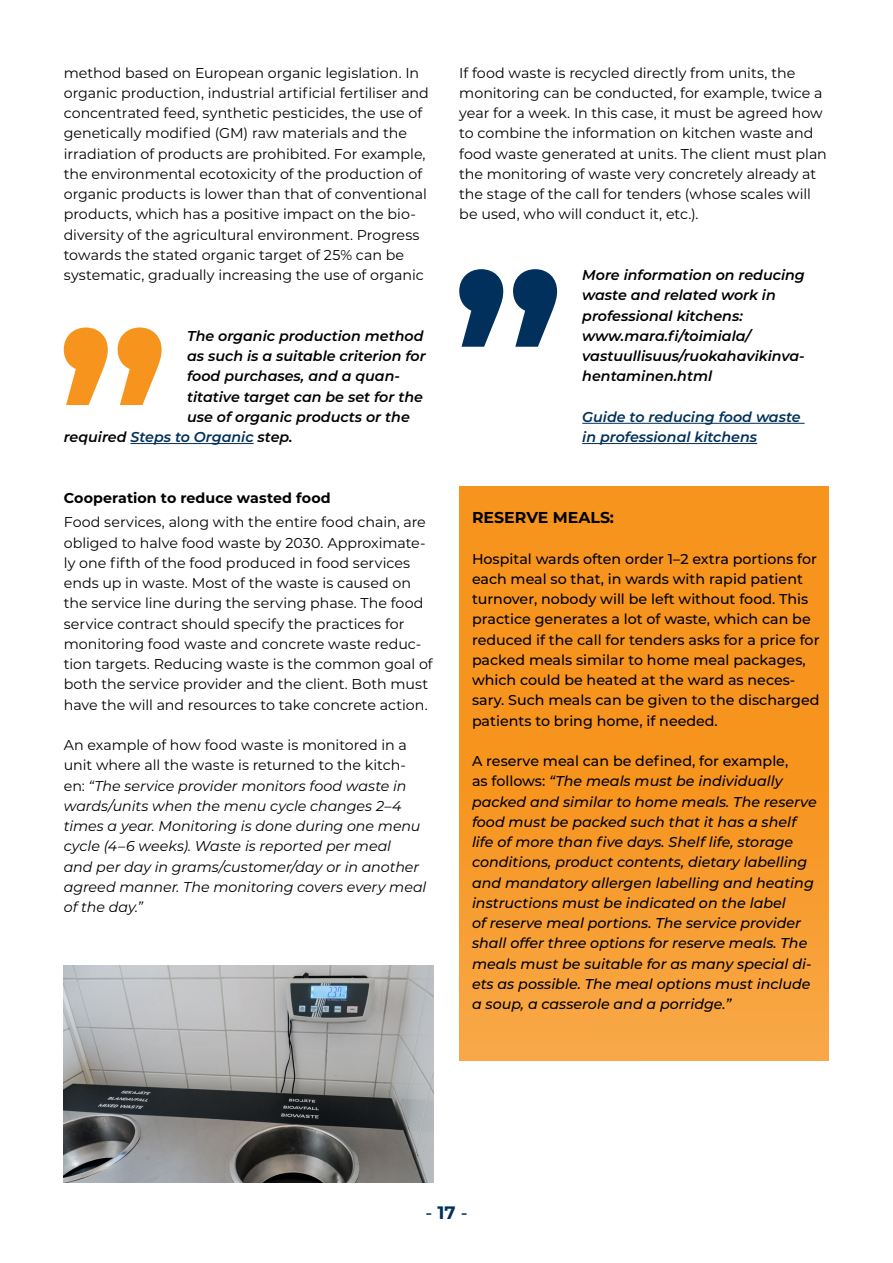
<style>
.page{position:relative;width:893px;height:1263px;background:#fff}
.page>*{position:absolute;margin:0;border:0;box-sizing:border-box;transform-origin:0 0}
.t1{font:500 18px "Montserrat";color:#00305b}
.nosto_1_bold{font:700 15.75px "Montserrat";color:#000}
.leipateksti{font:14.25px/20.2px "Montserrat";color:#000}
.nosto_1{font:italic 500 14.25px/20.2px "Montserrat";color:#000}
.nosto_1-2{font:500 14.25px/20.2px "Montserrat";color:#000}
.leipateksti-2{font:italic 14.25px/20.2px "Montserrat";letter-spacing:-.005em;color:#000}
.nosto_2{font:italic 600 14.25px/20.2px "Montserrat";color:#000}
.nosto_2-2{font:italic 600 14.25px/20.2px "Montserrat";color:#00305b}
._3_otsikko{font:700 14.25px "Montserrat";letter-spacing:.005em;color:#000}
.s1{color:#00305b}
.s2{font-style:normal}
.s3{font-weight:700}
</style>
<div class="page">
<div style="left:459px;top:486px;width:370px;height:574px;background:linear-gradient(to bottom,#f78f12,#f8a33d)"></div>
<hr style="left:130px;top:443px;width:124px;height:1px;background:#00305b">
<svg style="left:64px;top:327px;width:98px;height:78px"></svg>
<hr style="left:582px;top:423px;width:223px;height:1px;background:#00305b">
<hr style="left:582px;top:443px;width:175px;height:1px;background:#00305b">
<svg style="left:459px;top:269px;width:98px;height:78px"></svg>
<img style="left:64px;top:965px;width:370px;height:217px">
<p class="leipateksti" style="left:64px;top:62px;width:367px">method based on European organic legislation. In organic production, industrial artificial fertiliser and concentrated feed, synthetic pesticides, the use of genetically modified (GM) raw materials and the irradiation of products are prohibited. For example, the environmental ecotoxicity of the production of organic products is lower than that of conventional products, which has a positive impact on the bio&shy;diversity of the agricultural environment. Progress towards the stated organic target of 25% can be systematic, gradually increasing the use of organic</p>
<p class="nosto_2" style="left:187px;top:325px;width:238px">The organic production method</p>
<p class="nosto_2" style="left:187px;top:345px;width:240px">as such is a suitable criterion for</p>
<p class="nosto_2" style="left:187px;top:366px;width:214px">food purchases, and a quan-</p>
<p class="nosto_2" style="left:187px;top:386px;width:237px">titative target can be set for the</p>
<p class="nosto_2" style="left:64px;top:406px;width:348px;text-indent:123px">use of organic products or the required <span class="s1">Steps to Organic</span> step.</p>
<p class="_3_otsikko" style="left:64px;top:487px;width:268px">Cooperation to reduce wasted food</p>
<p class="leipateksti" style="left:64px;top:512px;width:371px">Food services, along with the entire food chain, are obliged to halve food waste by 2030. Approximate&shy;ly one fifth of the food produced in food services ends up in waste. Most of the waste is caused on the service line during the serving phase. The food service contract should specify the practices for monitoring food waste and concrete waste reduc&shy;tion targets. Reducing waste is the common goal of both the service provider and the client. Both must have the will and resources to take concrete action.</p>
<p class="leipateksti-2" style="left:64px;top:734px;width:364px"><span class="s2">An example of how food waste is monitored in a unit where all the waste is returned to the kitch&shy;en:</span> “The service provider monitors food waste in wards/units when the menu cycle changes 2–4 times a year. Monitoring is done during one menu cycle (4–6 weeks). Waste is reported per meal<br>and per day in grams/customer/day or in another agreed manner. The monitoring covers every meal of the day.”</p>
<p class="leipateksti" style="left:459px;top:62px;width:369px">If food waste is recycled directly from units, the monitoring can be conducted, for example, twice a year for a week. In this case, it must be agreed how to combine the information on kitchen waste and food waste generated at units. The client must plan the monitoring of waste very concretely already at the stage of the call for tenders (whose scales will be used, who will conduct it, etc.).</p>
<p class="nosto_2" style="left:582px;top:264px;width:224px">More information on reducing</p>
<p class="nosto_2" style="left:582px;top:285px;width:195px">waste and related work in</p>
<p class="nosto_2" style="left:582px;top:305px;width:162px">professional kitchens:</p>
<p class="nosto_2" style="left:582px;top:325px;width:224px">www.mara.fi/toimiala/ vastuullisuus/ruokahavikinva-</p>
<p class="nosto_2" style="left:582px;top:366px;width:131px">hentaminen.html</p>
<p class="nosto_2-2" style="left:582px;top:406px;width:220px">Guide to reducing food waste in professional kitchens</p>
<p class="nosto_1_bold" style="left:472px;top:506px;width:144px">RESERVE MEALS:</p>
<p class="nosto_1-2" style="left:472px;top:548px;width:349px">Hospital wards often order 1–2 extra portions for each meal so that, in wards with rapid patient turnover, nobody will be left without food. This practice generates a lot of waste, which can be reduced if the call for tenders asks for a price for packed meals similar to home meal packages, which could be heated at the ward as neces&shy;sary. Such meals can be given to the discharged patients to bring home, if needed.</p>
<p class="nosto_1" style="left:472px;top:750px;width:346px"><span class="s2">A reserve meal can be defined, for example,<br>as follows:</span> “The meals must be individually packed and similar to home meals. The reserve food must be packed such that it has a shelf life of more than five days. Shelf life, storage conditions, product contents, dietary labelling and mandatory allergen labelling and heating instructions must be indicated on the label<br>of reserve meal portions. The service provider shall offer three options for reserve meals. The meals must be suitable for as many special di&shy;ets as possible. The meal options must include a soup, a casserole and a porridge.”</p>
<p class="t1" style="left:425px;top:1200px;width:44px">- <span class="s3">17</span> -</p>
</div>
